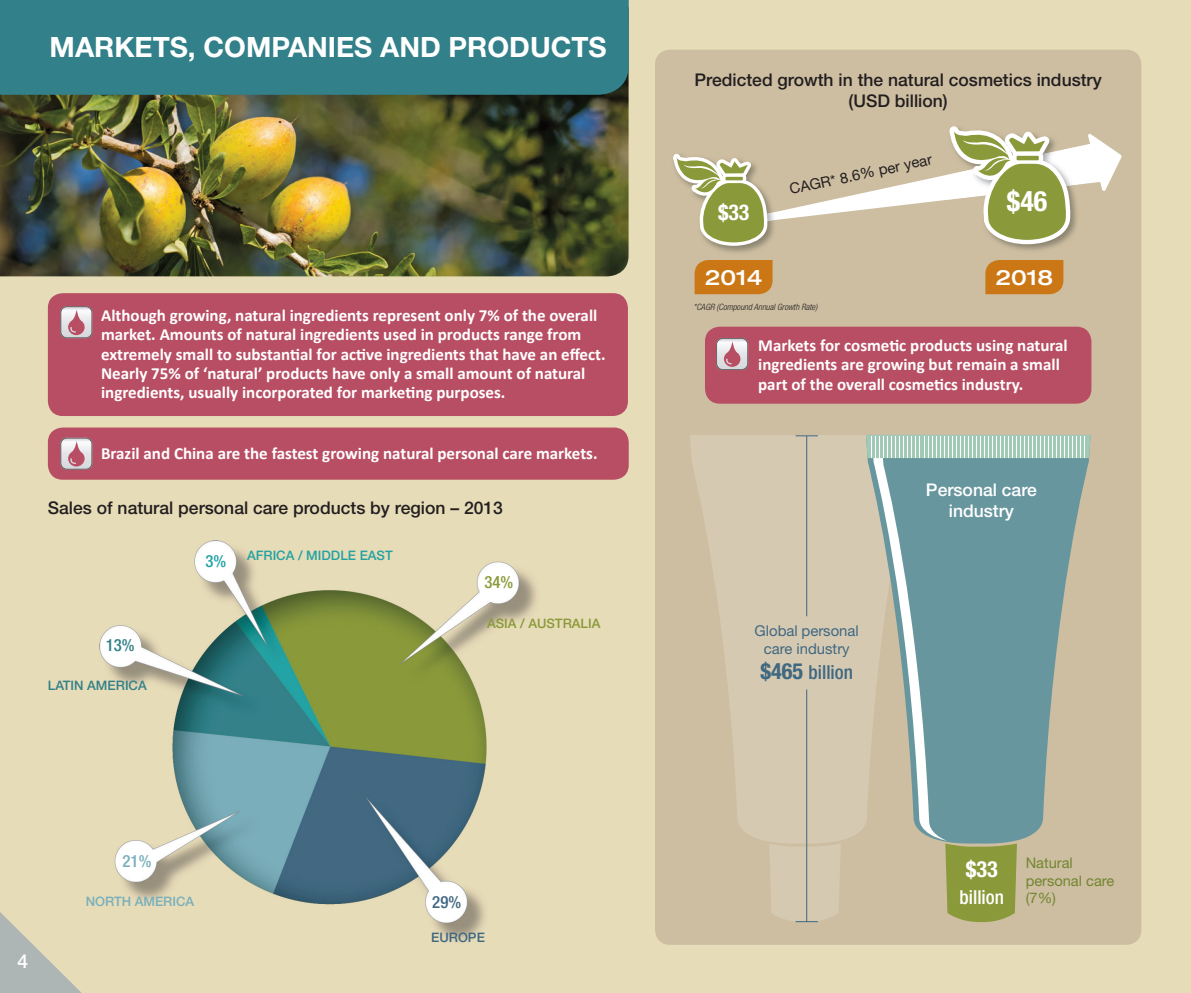
<style>
.page{position:relative;width:1191px;height:993px;background:#fff}
.page>*{position:absolute;margin:0;border:0;box-sizing:border-box;transform-origin:0 0}
.t1{font:700 28px "Helvetica Neue LT Std";color:#fff}
.t2{font:700 condensed 28px "Helvetica Neue LT Std";color:#fff}
.t3{font:700 condensed 22.22px "Helvetica Neue LT Std";color:#fff}
.t4{font:700 condensed 21.88px "Helvetica Neue LT Std";color:#fff}
.t5{font:500 expanded 21.18px "Helvetica Neue LT Std";color:#fff}
.t6{font:500 condensed 19.25px "Helvetica Neue LT Std";color:#3f6881}
.t7{font:500 condensed 19.25px "Helvetica Neue LT Std";color:#fff}
.t8{font:500 19.25px "Helvetica Neue LT Std";color:#fff}
.t9{font:500 17.5px/21px "Helvetica Neue LT Std";color:#231f20;text-align:center}
.t10{font:500 17.5px/21px "Helvetica Neue LT Std";color:#fff;text-align:center}
.t11{font:700 16.97px/19.2px "Calibri";color:#fff}
.t12{font:500 condensed 16.8px "Helvetica Neue LT Std";color:#8a9939}
.t13{font:500 condensed 16.8px "Helvetica Neue LT Std";color:#79afbb}
.t14{font:500 condensed 16.8px "Helvetica Neue LT Std";color:#328089}
.t15{font:500 condensed 16.8px "Helvetica Neue LT Std";color:#3f6881}
.t16{font:500 condensed 16.8px "Helvetica Neue LT Std";color:#24a2a3}
.t17{font:14.88px/17.8px "Helvetica Neue LT Std";color:#3f6881;text-align:center}
.t18{font:14.88px "Helvetica Neue LT Std";color:#231f20}
.t19{font:14.7px/17.5px "Helvetica Neue LT Std";color:#71862f}
.t20{font:500 13.12px "Helvetica Neue LT Std";color:#24a2a3}
.t21{font:500 13.12px "Helvetica Neue LT Std";color:#8a9939}
.t22{font:500 13.12px "Helvetica Neue LT Std";color:#79afbb}
.t23{font:500 13.12px "Helvetica Neue LT Std";color:#328089}
.t24{font:500 13.12px "Helvetica Neue LT Std";color:#3f6881}
.t25{font:italic 300 condensed 8.75px "Helvetica Neue LT Std";color:#231f20}
.s1{font-weight:700;font-size:22.22px}
</style>
<div class="page">
<div style="left:0;top:0;width:1191px;height:992px;background:#e7dcb8"></div>
<div style="left:655px;top:50px;width:486px;height:894px;background:#cdbea1;border-radius:15px"></div>
<div style="left:694px;top:260px;width:78px;height:34px;background:#cb7716"></div>
<div style="left:985px;top:260px;width:78px;height:34px;background:#cb7716"></div>
<svg style="left:669px;top:49px;width:452px;height:201px"></svg>
<img style="left:0;top:95px;width:628px;height:181px">
<div style="left:0;top:0;width:629px;height:95px;background:#328089"></div>
<svg style="left:690px;top:435px;width:176px;height:408px;fill:#d6c9b2"></svg>
<div style="left:48px;top:427px;width:581px;height:52px;background:#b84e63;border-radius:15px"></div>
<svg style="left:60px;top:437px;width:32px;height:32px"></svg>
<svg style="left:61px;top:438px;width:31px;height:31px"></svg>
<svg style="left:61px;top:438px;width:30px;height:30px"></svg>
<div style="left:48px;top:293px;width:580px;height:123px;background:#b84e63;border-radius:15px"></div>
<svg style="left:60px;top:306px;width:32px;height:32px"></svg>
<svg style="left:61px;top:306px;width:31px;height:32px"></svg>
<svg style="left:61px;top:307px;width:30px;height:30px"></svg>
<div style="left:705px;top:326px;width:386px;height:77px;background:#b84e63;border-radius:15px"></div>
<svg style="left:716px;top:338px;width:32px;height:32px"></svg>
<svg style="left:716px;top:338px;width:31px;height:31px"></svg>
<svg style="left:717px;top:339px;width:30px;height:30px"></svg>
<hr style="left:806px;top:436px;width:1px;height:180px;background:#3f6881">
<hr style="left:806px;top:689px;width:1px;height:232px;background:#3f6881">
<svg style="left:795px;top:435px;width:23px;height:1px"></svg>
<svg style="left:769px;top:843px;width:71px;height:78px;background:#d3c6af"></svg>
<svg style="left:945px;top:845px;width:72px;height:77px;background:#8f9c41"></svg>
<svg style="left:866px;top:458px;width:152px;height:387px;fill:#d6c9b2"></svg>
<svg style="left:871px;top:458px;width:218px;height:382px;fill:#67969e"></svg>
<svg style="left:866px;top:435px;width:224px;height:23px;background:#b6d6c6"></svg>
<img style="left:100px;top:540px;width:436px;height:400px">
<svg style="left:0;top:912px;width:81px;height:80px"></svg>
<h1 class="t1" style="left:50px;top:30px;width:558px">MARKETS, COMPANIES AND PRODUCTS</h1>
<p class="t11" style="left:101px;top:305px;width:506px">Although growing, natural ingredients represent only 7% of the overall market. Amounts of natural ingredients used in products range from extremely small to substantial for active ingredients that have an effect.<br>Nearly 75% of ‘natural’ products have only a small amount of natural ingredients, usually incorporated for marketing purposes.</p>
<p class="t11" style="left:101px;top:443px;width:498px">Brazil and China are the fastest growing natural personal care markets.</p>
<p class="t9" style="left:48px;top:496px;width:456px">Sales of natural personal care products by region – 2013</p>
<p class="t14" style="left:106px;top:635px;width:30px">13%</p>
<p class="t23" style="left:48px;top:677px;width:100px">LATIN AMERICA</p>
<p class="t16" style="left:205px;top:551px;width:22px">3%</p>
<p class="t20" style="left:247px;top:547px;width:147px">AFRICA / MIDDLE EAST</p>
<p class="t12" style="left:484px;top:571px;width:30px">34%</p>
<p class="t21" style="left:487px;top:615px;width:115px">ASIA / AUSTRALIA</p>
<p class="t8" style="left:18px;top:949px;width:12px">4</p>
<p class="t13" style="left:122px;top:850px;width:30px">21%</p>
<p class="t22" style="left:86px;top:892px;width:110px">NORTH AMERICA</p>
<p class="t15" style="left:432px;top:891px;width:30px">29%</p>
<p class="t24" style="left:431px;top:929px;width:55px">EUROPE</p>
<p class="t9" style="left:694px;top:69px;width:409px">Predicted growth in the natural cosmetics industry (USD billion)</p>
<p class="t4" style="left:718px;top:199px;width:33px">$33</p>
<p class="t18" style="left:788px;top:180px;width:147px;rotate:-12deg">CAGR* 8.6% per year</p>
<h1 class="t2" style="left:1007px;top:184px;width:42px">$46</h1>
<p class="t5" style="left:704px;top:264px;width:59px">2014</p>
<p class="t5" style="left:995px;top:264px;width:59px">2018</p>
<p class="t25" style="left:693px;top:301px;width:125px">*CAGR (Compound Annual Growth Rate)</p>
<p class="t11" style="left:758px;top:335px;width:311px">Markets for cosmetic products using natural ingredients are growing but remain a small part of the overall cosmetics industry.</p>
<p class="t17" style="left:754px;top:621px;width:106px">Global personal care industry</p>
<p class="t6" style="left:760px;top:660px;width:94px"><span class="s1">$465</span> billion</p>
<p class="t10" style="left:926px;top:478px;width:112px">Personal care industry</p>
<h2 class="t3" style="left:965px;top:855px;width:34px">$33</h2>
<p class="t7" style="left:959px;top:885px;width:46px">billion</p>
<p class="t19" style="left:1025px;top:853px;width:90px">Natural personal care (7%)</p>
</div>
